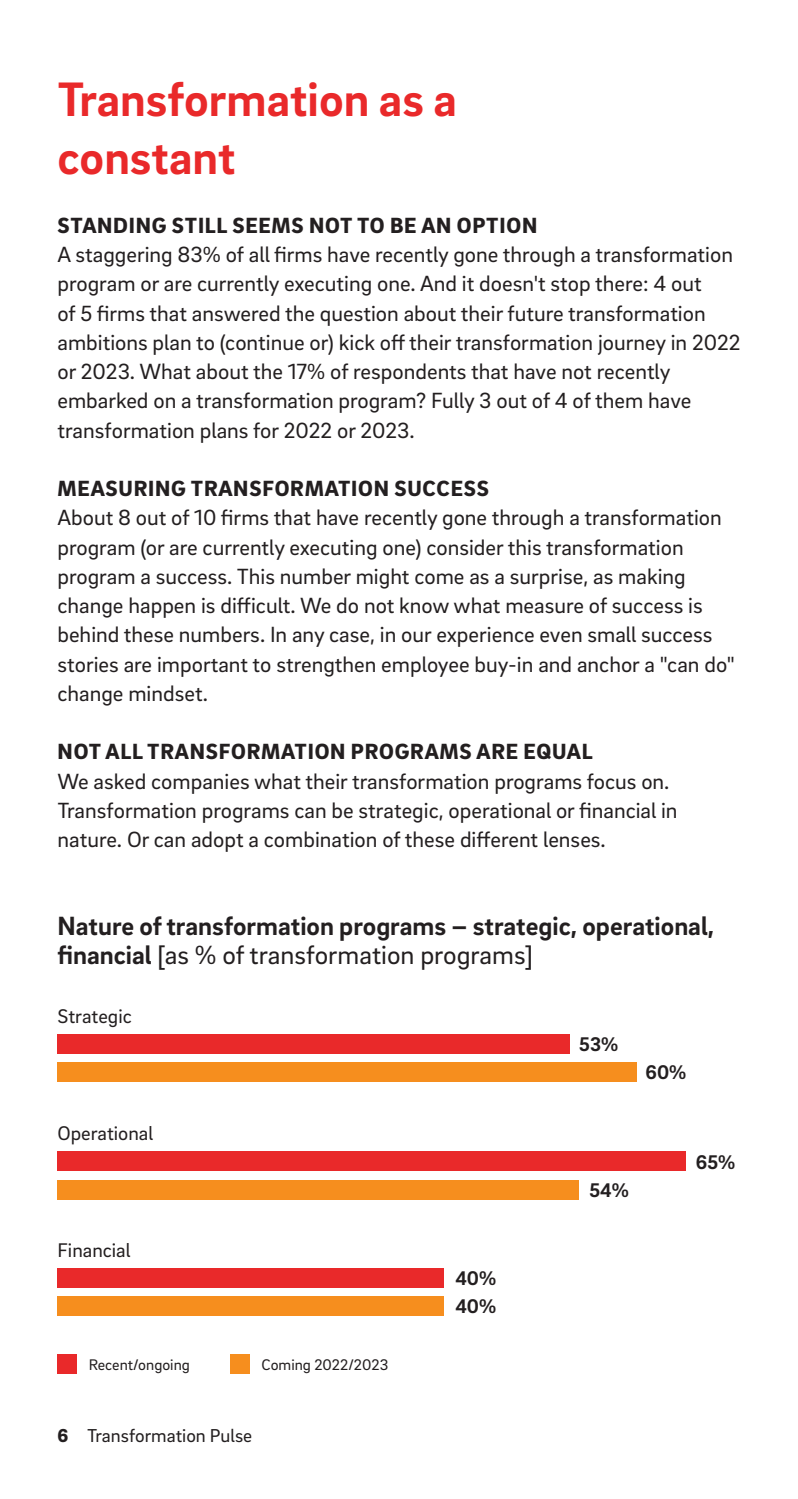
<style>
.page{position:relative;width:798px;height:1499px;background:#fff}
.page>*{position:absolute;margin:0;border:0;box-sizing:border-box;transform-origin:0 0}
.t1{font:700 49.5px/58.5px "Brix Sans";color:#e9292a}
.t2{font:700 27px/29.2px "Brix Sans";color:#231f20}
.t3{font:22.5px/29.2px "Brix Sans";color:#231f20}
.t4{font:900 22.5px "Brix Sans";letter-spacing:.035em;color:#231f20}
.t5{font:20.25px "Brix Sans";color:#231f20}
.t6{font:700 20.25px "Brix Sans";color:#231f20}
.t7{font:19.12px "Brix Sans";color:#231f20}
.t8{font:15.75px "Brix Sans";color:#231f20}
.s1{font-weight:400}
.s2{font-weight:900}
</style>
<div class="page">
<div style="left:57px;top:1034px;width:512px;height:19px;background:#e9292a"></div>
<div style="left:57px;top:1355px;width:20px;height:19px;background:#e9292a"></div>
<div style="left:230px;top:1355px;width:19px;height:19px;background:#f68e1e"></div>
<div style="left:57px;top:1268px;width:387px;height:19px;background:#e9292a"></div>
<div style="left:57px;top:1062px;width:580px;height:19px;background:#f68e1e"></div>
<div style="left:57px;top:1152px;width:628px;height:19px;background:#e9292a"></div>
<div style="left:57px;top:1180px;width:522px;height:19px;background:#f68e1e"></div>
<div style="left:57px;top:1296px;width:387px;height:19px;background:#f68e1e"></div>
<h1 class="t1" style="left:57px;top:68px;width:401px">Transformation as a constant</h1>
<p class="t4" style="left:58px;top:210px;width:481px">STANDING STILL SEEMS NOT TO BE AN OPTION</p>
<p class="t3" style="left:57px;top:239px;width:684px">A staggering 83% of all firms have recently gone through a transformation program or are currently executing one. And it doesn't stop there: 4 out<br>of 5 firms that answered the question about their future transformation ambitions plan to (continue or) kick off their transformation journey in 2022 or 2023. What about the 17% of respondents that have not recently embarked on a transformation program? Fully 3 out of 4 of them have transformation plans for 2022 or 2023.</p>
<p class="t4" style="left:58px;top:474px;width:433px">MEASURING TRANSFORMATION SUCCESS</p>
<p class="t3" style="left:57px;top:502px;width:678px">About 8 out of 10 firms that have recently gone through a transformation program (or are currently executing one) consider this transformation program a success. This number might come as a surprise, as making change happen is difficult. We do not know what measure of success is behind these numbers. In any case, in our experience even small success stories are important to strengthen employee buy-in and anchor a "can do" change mindset.</p>
<p class="t4" style="left:58px;top:737px;width:536px">NOT ALL TRANSFORMATION PROGRAMS ARE EQUAL</p>
<p class="t3" style="left:57px;top:766px;width:621px">We asked companies what their transformation programs focus on.<br>Transformation programs can be strategic, operational or financial in nature. Or can adopt a combination of these different lenses.</p>
<p class="t2" style="left:57px;top:910px;width:658px">Nature of transformation programs – strategic, operational, financial <span class="s1">[as % of transformation programs]</span></p>
<p class="t5" style="left:57px;top:1003px;width:76px">Strategic</p>
<p class="t5" style="left:57px;top:1120px;width:97px">Operational</p>
<p class="t5" style="left:57px;top:1237px;width:75px">Financial</p>
<p class="t8" style="left:89px;top:1354px;width:103px">Recent/ongoing</p>
<p class="t8" style="left:261px;top:1354px;width:128px">Coming 2022/2023</p>
<p class="t7" style="left:57px;top:1423px;width:196px"><span class="s2">6</span> Transformation Pulse</p>
<p class="t6" style="left:455px;top:1265px;width:42px">40%</p>
<p class="t6" style="left:455px;top:1293px;width:42px">40%</p>
<p class="t6" style="left:579px;top:1031px;width:40px">53%</p>
<p class="t6" style="left:645px;top:1059px;width:42px">60%</p>
<p class="t6" style="left:589px;top:1177px;width:41px">54%</p>
<p class="t6" style="left:695px;top:1149px;width:41px">65%</p>
</div>
